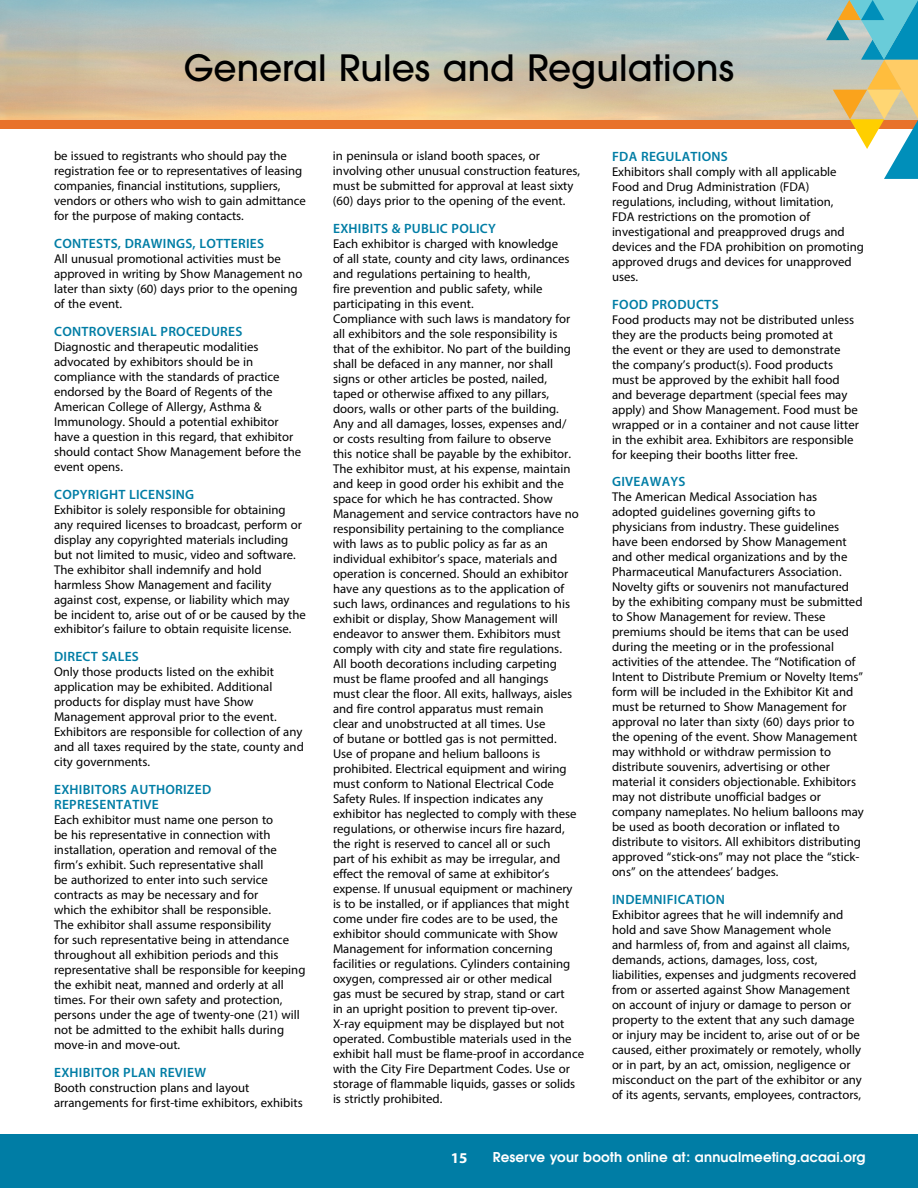
<style>
.page{position:relative;width:918px;height:1188px;background:#fff}
.page>*{position:absolute;margin:0;border:0;box-sizing:border-box;transform-origin:0 0}
.t1{font:500 36px "Avant Garde";color:#000}
.t2{font:700 15px "Myriad Pro";color:#fff}
.t3{font:600 13.5px/15px "Myriad Pro";letter-spacing:.02em;color:#007da5}
.t4{font:600 13.5px "Avant Garde";letter-spacing:.01em;color:#fff}
.t5{font:12.75px/15px "Myriad Pro";color:#000}
</style>
<div class="page">
<div style="left:0;top:1134px;width:918px;height:54px;background:#007da5"></div>
<div style="left:0;top:120px;width:918px;height:9px;background:#e8722b"></div>
<svg style="left:826px;top:0;width:92px;height:179px"></svg>
<h1 class="t1" style="left:184px;top:46px;width:552px">General Rules and Regulations</h1>
<p class="t5" style="left:54px;top:148px;width:253px">be issued to registrants who should pay the registration fee or to representatives of leasing companies, financial institutions, suppliers, vendors or others who wish to gain admittance for the purpose of making contacts.</p>
<p class="t3" style="left:54px;top:236px;width:211px">CONTESTS, DRAWINGS, LOTTERIES</p>
<p class="t5" style="left:54px;top:251px;width:250px">All unusual promotional activities must be approved in writing by Show Management no later than sixty (60) days prior to the opening of the event.</p>
<p class="t3" style="left:54px;top:323px;width:190px">CONTROVERSIAL PROCEDURES</p>
<p class="t5" style="left:54px;top:339px;width:249px">Diagnostic and therapeutic modalities advocated by exhibitors should be in compliance with the standards of practice endorsed by the Board of Regents of the American College of Allergy, Asthma &amp; Immunology. Should a potential exhibitor have a question in this regard, that exhibitor should contact Show Management before the event opens.</p>
<p class="t3" style="left:54px;top:486px;width:142px">COPYRIGHT LICENSING</p>
<p class="t5" style="left:54px;top:502px;width:253px">Exhibitor is solely responsible for obtaining any required licenses to broadcast, perform or display any copyrighted materials including but not limited to music, video and software.<br>The exhibitor shall indemnify and hold harmless Show Management and facility against cost, expense, or liability which may be incident to, arise out of or be caused by the exhibitor’s failure to obtain requisite license.</p>
<p class="t3" style="left:54px;top:649px;width:86px">DIRECT SALES</p>
<p class="t5" style="left:54px;top:664px;width:251px">Only those products listed on the exhibit application may be exhibited. Additional products for display must have Show Management approval prior to the event.<br>Exhibitors are responsible for collection of any and all taxes required by the state, county and city governments.</p>
<p class="t3" style="left:54px;top:782px;width:159px">EXHIBITORS AUTHORIZED<br>REPRESENTATIVE</p>
<p class="t5" style="left:54px;top:812px;width:253px">Each exhibitor must name one person to<br>be his representative in connection with installation, operation and removal of the firm’s exhibit. Such representative shall<br>be authorized to enter into such service contracts as may be necessary and for<br>which the exhibitor shall be responsible.<br>The exhibitor shall assume responsibility<br>for such representative being in attendance throughout all exhibition periods and this representative shall be responsible for keeping the exhibit neat, manned and orderly at all times. For their own safety and protection, persons under the age of twenty-one (21) will not be admitted to the exhibit halls during move-in and move-out.</p>
<p class="t3" style="left:54px;top:1064px;width:153px">EXHIBITOR PLAN REVIEW</p>
<p class="t5" style="left:54px;top:1080px;width:250px">Booth construction plans and layout arrangements for first-time exhibitors, exhibits</p>
<p class="t5" style="left:333px;top:148px;width:249px">in peninsula or island booth spaces, or involving other unusual construction features, must be submitted for approval at least sixty (60) days prior to the opening of the event.</p>
<p class="t3" style="left:333px;top:221px;width:164px">EXHIBITS &amp; PUBLIC POLICY</p>
<p class="t5" style="left:333px;top:236px;width:253px">Each exhibitor is charged with knowledge<br>of all state, county and city laws, ordinances and regulations pertaining to health,<br>fire prevention and public safety, while participating in this event.<br>Compliance with such laws is mandatory for all exhibitors and the sole responsibility is<br>that of the exhibitor. No part of the building shall be defaced in any manner, nor shall<br>signs or other articles be posted, nailed,<br>taped or otherwise affixed to any pillars, doors, walls or other parts of the building.<br>Any and all damages, losses, expenses and/<br>or costs resulting from failure to observe<br>this notice shall be payable by the exhibitor.<br>The exhibitor must, at his expense, maintain and keep in good order his exhibit and the space for which he has contracted. Show Management and service contractors have no responsibility pertaining to the compliance with laws as to public policy as far as an individual exhibitor’s space, materials and operation is concerned. Should an exhibitor have any questions as to the application of such laws, ordinances and regulations to his exhibit or display, Show Management will endeavor to answer them. Exhibitors must comply with city and state fire regulations.<br>All booth decorations including carpeting must be flame proofed and all hangings<br>must clear the floor. All exits, hallways, aisles and fire control apparatus must remain<br>clear and unobstructed at all times. Use<br>of butane or bottled gas is not permitted.<br>Use of propane and helium balloons is prohibited. Electrical equipment and wiring must conform to National Electrical Code Safety Rules. If inspection indicates any exhibitor has neglected to comply with these regulations, or otherwise incurs fire hazard, the right is reserved to cancel all or such<br>part of his exhibit as may be irregular, and effect the removal of same at exhibitor’s expense. If unusual equipment or machinery<br>is to be installed, or if appliances that might come under fire codes are to be used, the exhibitor should communicate with Show Management for information concerning facilities or regulations. Cylinders containing oxygen, compressed air or other medical<br>gas must be secured by strap, stand or cart<br>in an upright position to prevent tip-over.<br>X-ray equipment may be displayed but not operated. Combustible materials used in the exhibit hall must be flame-proof in accordance with the City Fire Department Codes. Use or storage of flammable liquids, gasses or solids is strictly prohibited.</p>
<p class="t3" style="left:612px;top:148px;width:117px">FDA REGULATIONS</p>
<p class="t5" style="left:612px;top:164px;width:254px">Exhibitors shall comply with all applicable Food and Drug Administration (FDA) regulations, including, without limitation,<br>FDA restrictions on the promotion of investigational and preapproved drugs and devices and the FDA prohibition on promoting approved drugs and devices for unapproved uses.</p>
<p class="t3" style="left:612px;top:296px;width:108px">FOOD PRODUCTS</p>
<p class="t5" style="left:612px;top:312px;width:248px">Food products may not be distributed unless they are the products being promoted at<br>the event or they are used to demonstrate the company’s product(s). Food products must be approved by the exhibit hall food and beverage department (special fees may apply) and Show Management. Food must be wrapped or in a container and not cause litter in the exhibit area. Exhibitors are responsible for keeping their booths litter free.</p>
<p class="t3" style="left:612px;top:474px;width:75px">GIVEAWAYS</p>
<p class="t5" style="left:612px;top:489px;width:253px">The American Medical Association has adopted guidelines governing gifts to physicians from industry. These guidelines have been endorsed by Show Management and other medical organizations and by the Pharmaceutical Manufacturers Association.<br>Novelty gifts or souvenirs not manufactured by the exhibiting company must be submitted to Show Management for review. These premiums should be items that can be used during the meeting or in the professional activities of the attendee. The “Notification of Intent to Distribute Premium or Novelty Items” form will be included in the Exhibitor Kit and must be returned to Show Management for approval no later than sixty (60) days prior to the opening of the event. Show Management may withhold or withdraw permission to distribute souvenirs, advertising or other material it considers objectionable. Exhibitors may not distribute unofficial badges or company nameplates. No helium balloons may be used as booth decoration or inflated to distribute to visitors. All exhibitors distributing approved “stick-ons” may not place the “stick&shy;ons” on the attendees’ badges.</p>
<p class="t3" style="left:612px;top:892px;width:114px">INDEMNIFICATION</p>
<p class="t5" style="left:612px;top:907px;width:251px">Exhibitor agrees that he will indemnify and hold and save Show Management whole<br>and harmless of, from and against all claims, demands, actions, damages, loss, cost, liabilities, expenses and judgments recovered from or asserted against Show Management on account of injury or damage to person or property to the extent that any such damage or injury may be incident to, arise out of or be caused, either proximately or remotely, wholly or in part, by an act, omission, negligence or misconduct on the part of the exhibitor or any of its agents, servants, employees, contractors,</p>
<p class="t2" style="left:451px;top:1148px;width:18px">15</p>
<p class="t4" style="left:493px;top:1148px;width:374px">Reserve your booth online at: annualmeeting.acaai.org</p>
</div>
